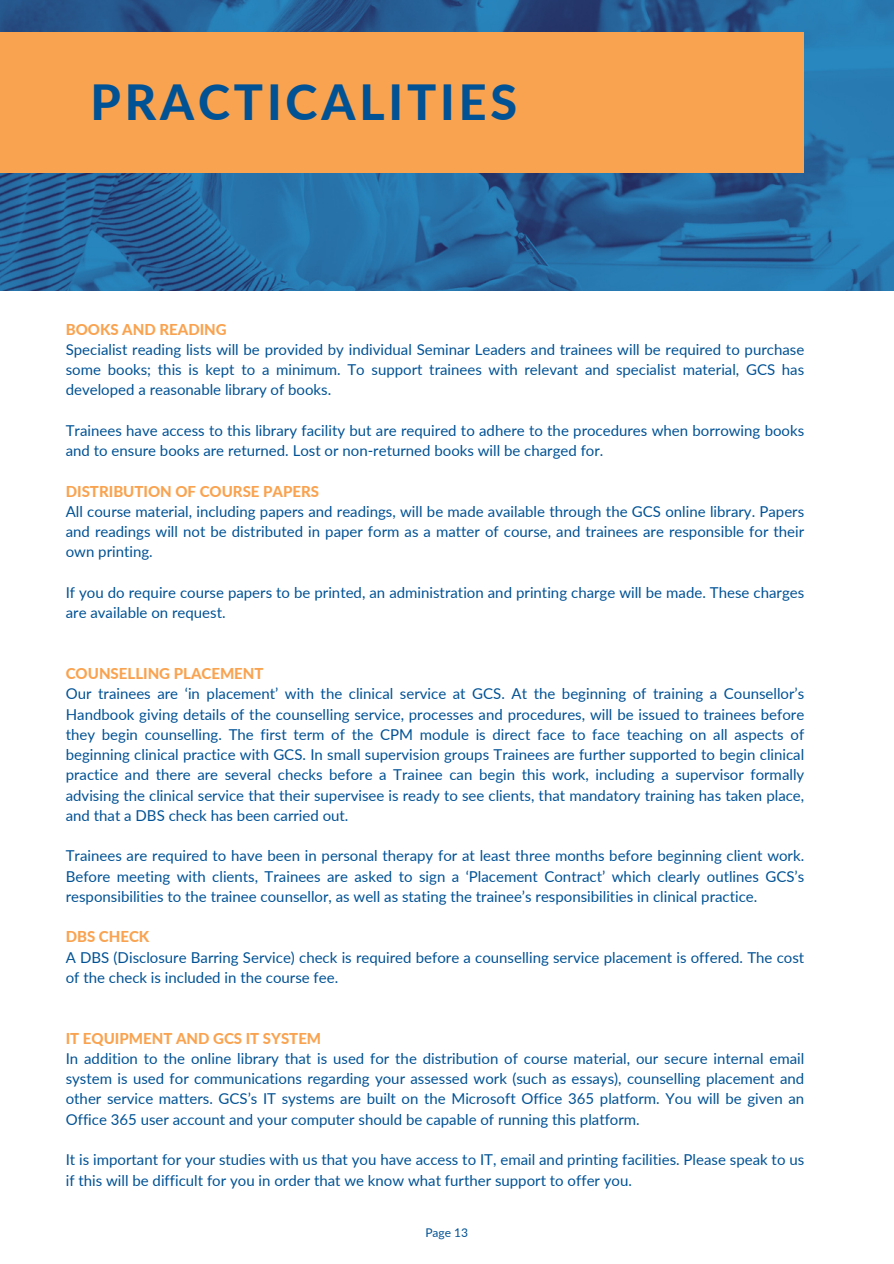
<style>
.page{position:relative;width:894px;height:1264px;background:#fff}
.page>*{position:absolute;margin:0;border:0;box-sizing:border-box;transform-origin:0 0}
.t1{font:800 48.45px "Lato";letter-spacing:.08em;color:#005295}
.t2{font:15px/20.2px "Lato";color:#005295;text-align:justify}
.t3{font:800 15px "Lato";color:#f9a350}
.t4{font:12px "Lato";color:#005295}
</style>
<div class="page">
<img style="left:0;top:0;width:893px;height:290px">
<div style="left:0;top:33px;width:803px;height:139px;background:#f9a350"></div>
<h1 class="t1" style="left:91px;top:72px;width:428px">PRACTICALITIES</h1>
<p class="t3" style="left:66px;top:320px;width:162px">BOOKS AND READING</p>
<p class="t2" style="left:66px;top:339px;width:739px">Specialist reading lists will be provided by individual Seminar Leaders and trainees will be required to purchase some books; this is kept to a minimum. To support trainees with relevant and specialist material, GCS has developed a reasonable library of books.</p>
<p class="t2" style="left:66px;top:420px;width:739px">Trainees have access to this library facility but are required to adhere to the procedures when borrowing books and to ensure books are returned. Lost or non-returned books will be charged for.</p>
<p class="t3" style="left:66px;top:482px;width:255px">DISTRIBUTION OF COURSE PAPERS</p>
<p class="t2" style="left:66px;top:501px;width:739px">All course material, including papers and readings, will be made available through the GCS online library. Papers and readings will not be distributed in paper form as a matter of course, and trainees are responsible for their own printing.</p>
<p class="t2" style="left:66px;top:582px;width:739px">If you do require course papers to be printed, an administration and printing charge will be made. These charges are available on request.</p>
<p class="t3" style="left:66px;top:664px;width:199px">COUNSELLING PLACEMENT</p>
<p class="t2" style="left:66px;top:683px;width:739px">Our trainees are ‘in placement’ with the clinical service at GCS. At the beginning of training a Counsellor’s Handbook giving details of the counselling service, processes and procedures, will be issued to trainees before they begin counselling. The first term of the CPM module is direct face to face teaching on all aspects of beginning clinical practice with GCS. In small supervision groups Trainees are further supported to begin clinical practice and there are several checks before a Trainee can begin this work, including a supervisor formally advising the clinical service that their supervisee is ready to see clients, that mandatory training has taken place, and that a DBS check has been carried out.</p>
<p class="t2" style="left:66px;top:845px;width:739px">Trainees are required to have been in personal therapy for at least three months before beginning client work.<br>Before meeting with clients, Trainees are asked to sign a ‘Placement Contract’ which clearly outlines GCS’s responsibilities to the trainee counsellor, as well as stating the trainee’s responsibilities in clinical practice.</p>
<p class="t3" style="left:66px;top:927px;width:85px">DBS CHECK</p>
<p class="t2" style="left:66px;top:946px;width:739px">A DBS (Disclosure Barring Service) check is required before a counselling service placement is offered. The cost of the check is included in the course fee.</p>
<p class="t3" style="left:66px;top:1028px;width:257px">IT EQUIPMENT AND GCS IT SYSTEM</p>
<p class="t2" style="left:66px;top:1048px;width:739px">In addition to the online library that is used for the distribution of course material, our secure internal email system is used for communications regarding your assessed work (such as essays), counselling placement and other service matters. GCS’s IT systems are built on the Microsoft Office 365 platform. You will be given an Office 365 user account and your computer should be capable of running this platform.</p>
<p class="t2" style="left:66px;top:1149px;width:739px">It is important for your studies with us that you have access to IT, email and printing facilities. Please speak to us if this will be difficult for you in order that we know what further support to offer you.</p>
<p class="t4" style="left:425px;top:1225px;width:44px">Page 13</p>
</div>
